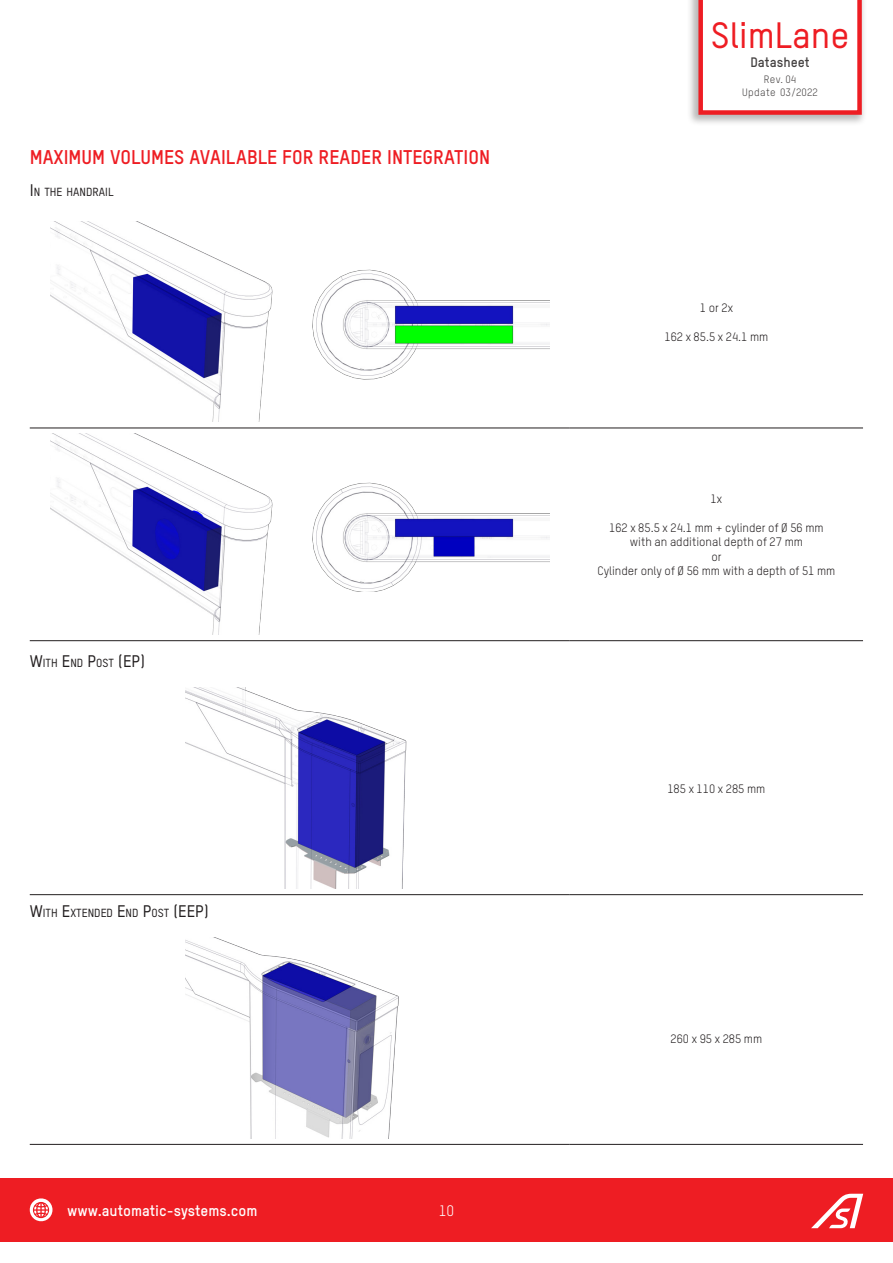
<style>
.page{position:relative;width:893px;height:1263px;background:#fff}
.page>*{position:absolute;margin:0;border:0;box-sizing:border-box;transform-origin:0 0}
.t1{font:500 36px "Oxfam TSTARPRO";color:#ee1d23}
.Titre_1{font:700 19.5px "Oxfam TSTARPRO";color:#ee1d23}
.t2{font:700 15px "Oxfam TSTARPRO";color:#fff}
.t3{font:15px "Oxfam TSTARPRO";color:#fff}
.t4{font:700 13.5px "Oxfam TSTARPRO";color:#444141}
.Tableau{font:12px/14.4px "Oxfam TSTARPRO";color:#231f20;text-align:center}
.bodytexte{font:500 11.55px "Oxfam TSTARPRO";color:#231f20}
.t5{font:10.5px/13.5px "Oxfam TSTARPRO";letter-spacing:.02em;color:#444141;text-align:center}
.s1{font-size:16.5px}
</style>
<div class="page">
<hr style="left:30px;top:428px;width:540px;height:1px;background:#231f20">
<hr style="left:570px;top:428px;width:293px;height:1px;background:#231f20">
<hr style="left:30px;top:640px;width:540px;height:1px;background:#231f20">
<hr style="left:570px;top:640px;width:293px;height:1px;background:#231f20">
<img style="left:50px;top:221px;width:223px;height:201px">
<img style="left:312px;top:269px;width:237px;height:110px">
<img style="left:50px;top:434px;width:223px;height:201px">
<img style="left:312px;top:482px;width:237px;height:110px">
<hr style="left:30px;top:894px;width:540px;height:1px;background:#231f20">
<hr style="left:570px;top:894px;width:293px;height:1px;background:#231f20">
<img style="left:185px;top:688px;width:222px;height:201px">
<hr style="left:30px;top:1144px;width:540px;height:1px;background:#231f20">
<hr style="left:570px;top:1144px;width:293px;height:1px;background:#231f20">
<img style="left:185px;top:938px;width:214px;height:200px">
<div style="left:0;top:1178px;width:893px;height:64px;background:#ee1d23"></div>
<svg style="left:811px;top:1194px;width:52px;height:34px"></svg>
<svg style="left:30px;top:1198px;width:22px;height:24px"></svg>
<div style="left:687px;top:0;width:180px;height:126px;background:#444141;opacity:.37"></div>
<svg style="left:698px;top:0;width:164px;height:115px"></svg>
<p class="Titre_1" style="left:30px;top:145px;width:462px">MAXIMUM VOLUMES AVAILABLE FOR READER INTEGRATION</p>
<p class="bodytexte" style="left:30px;top:185px;width:85px"><span class="s1">I</span>N THE HANDRAIL</p>
<p class="bodytexte" style="left:30px;top:656px;width:117px"><span class="s1">W</span>ITH <span class="s1">E</span>ND <span class="s1">P</span>OST <span class="s1">(EP)</span></p>
<p class="bodytexte" style="left:30px;top:906px;width:181px"><span class="s1">W</span>ITH <span class="s1">E</span>XTENDED <span class="s1">E</span>ND <span class="s1">P</span>OST <span class="s1">(EEP)</span></p>
<p class="t2" style="left:67px;top:1201px;width:192px">www.automatic-systems.com</p>
<p class="t3" style="left:439px;top:1201px;width:17px">10</p>
<h1 class="t1" style="left:711px;top:14px;width:140px">SlimLane</h1>
<p class="t4" style="left:750px;top:54px;width:61px">Datasheet</p>
<p class="t5" style="left:742px;top:72px;width:77px">Rev. 04<br>Update 03/2022</p>
<p class="Tableau" style="left:700px;top:300px;width:35px">1 or 2x</p>
<p class="Tableau" style="left:664px;top:329px;width:105px">162 x 85.5 x 24.1 mm</p>
<p class="Tableau" style="left:711px;top:491px;width:13px">1x</p>
<p class="Tableau" style="left:609px;top:520px;width:216px">162 x 85.5 x 24.1 mm + cylinder of Ø 56 mm with an additional depth of 27 mm</p>
<p class="Tableau" style="left:711px;top:549px;width:12px">or</p>
<p class="Tableau" style="left:597px;top:563px;width:239px">Cylinder only of Ø 56 mm with a depth of 51 mm</p>
<p class="Tableau" style="left:667px;top:781px;width:100px">185 x 110 x 285 mm</p>
<p class="Tableau" style="left:671px;top:1031px;width:93px">260 x 95 x 285 mm</p>
</div>
